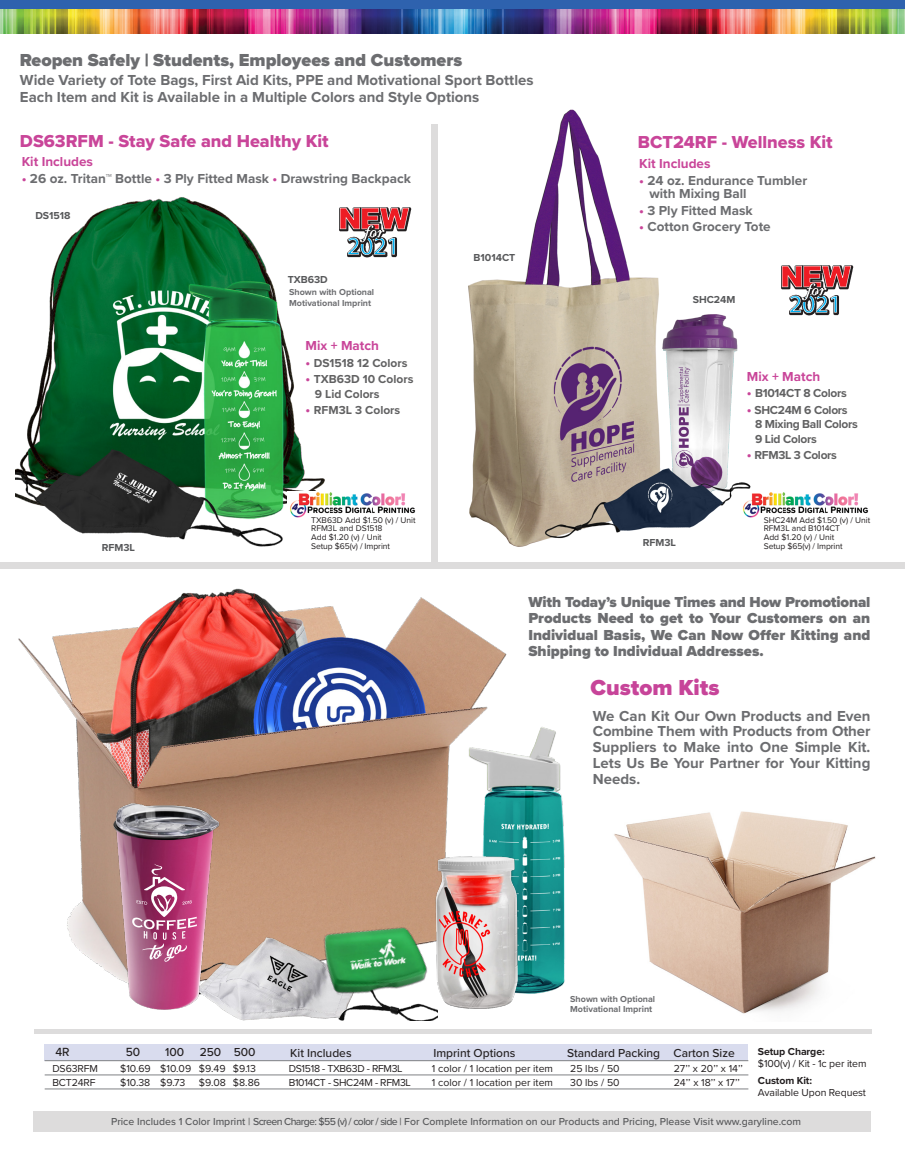
<style>
.page{position:relative;width:905px;height:1175px;background:#fff}
.page>*{position:absolute;margin:0;border:0;box-sizing:border-box;transform-origin:0 0}
.t1{font:900 22.5px "Proxima Nova";color:#c74499}
.Paragraph_Style_1{font:18px "Proxima Nova Extrabld";color:#c94599}
.t2{font:900 18px "Proxima Nova";color:#6c6d70}
.t3{font:700 15px/15.8px "Proxima Nova";color:#6c6d70;text-align:justify}
.t4{font:900 15px/16.5px "Proxima Nova";color:#6c6d70;text-align:justify}
.t5{font:700 13.5px "Proxima Nova";color:#6c6d70}
.t6{font:700 13.5px "Proxima Nova";color:#c94599}
.t7{font:500 12.3px "Proxima Nova";color:#231f20}
.Paragraph_Style_1-2{font:700 12px "Proxima Nova";letter-spacing:-.025em;color:#616162}
.t8{font:500 12px "Proxima Nova";color:#231f20}
.Paragraph_Style_1-3{font:700 12px "Proxima Nova";color:#616162}
.t9{font:10.5px "Proxima Nova";letter-spacing:-.01em;color:#231f20}
.t10{font:500 10.5px "Proxima Nova";color:#57585a}
.t11{font:10.5px "Proxima Nova";letter-spacing:-.03em;color:#231f20}
.t12{font:700 10.5px "Proxima Nova";color:#57585a}
.t13{font:700 10.5px "Proxima Nova";letter-spacing:-.01em;color:#231f20}
.t14{font:700 9px "Proxima Nova";color:#6c6d70}
.t15{font:8.55px "Proxima Nova";color:#231f20}
.s1{color:#c94599}
.s2{font-size:13.5px;color:#c94599}
</style>
<div class="page">
<div style="left:34px;top:1111px;width:837px;height:20px;background:#dddcdc"></div>
<div style="left:0;top:0;width:904px;height:9px;background:#2e62ae"></div>
<img style="left:468px;top:9px;width:429px;height:24px">
<img style="left:0;top:9px;width:468px;height:24px">
<img style="left:897px;top:9px;width:7px;height:24px">
<img style="left:614px;top:811px;width:262px;height:203px">
<img style="left:0;top:469px;width:576px;height:607px">
<img style="left:425px;top:109px;width:326px;height:445px">
<img style="left:16px;top:197px;width:340px;height:355px">
<div style="left:34px;top:1029px;width:837px;height:5px;background:#dddcdc"></div>
<div style="left:45px;top:1044px;width:703px;height:16px;background:#d9dcee"></div>
<hr style="left:45px;top:1074px;width:703px;height:1px;background:#808285">
<hr style="left:45px;top:1088px;width:703px;height:1px;background:#808285">
<hr style="left:45px;top:1060px;width:703px;height:1px;background:#808285">
<div style="left:431px;top:124px;width:6px;height:444px;background:#dddcdc"></div>
<div style="left:0;top:562px;width:904px;height:6px;background:#dddcdc"></div>
<img style="left:338px;top:207px;width:73px;height:58px">
<img style="left:781px;top:265px;width:72px;height:51px">
<img style="left:287px;top:492px;width:129px;height:28px">
<img style="left:740px;top:492px;width:128px;height:28px">
<img style="left:222px;top:917px;width:215px;height:103px">
<img style="left:311px;top:909px;width:127px;height:105px">
<img style="left:467px;top:722px;width:107px;height:282px">
<img style="left:430px;top:854px;width:94px;height:158px">
<img style="left:106px;top:795px;width:116px;height:225px">
<svg style="left:132px;top:863px;width:65px;height:98px"></svg>
<p class="t2" style="left:20px;top:46px;width:444px">Reopen Safely | Students, Employees and Customers</p>
<p class="t3" style="left:20px;top:72px;width:515px">Wide Variety of Tote Bags, First Aid Kits, PPE and Motivational Sport Bottles</p>
<p class="t3" style="left:20px;top:88px;width:461px">Each Item and Kit is Available in a Multiple Colors and Style Options</p>
<p class="Paragraph_Style_1" style="left:20px;top:127px;width:310px">DS63RFM - Stay Safe and Healthy Kit</p>
<p class="t6" style="left:22px;top:152px;width:73px">Kit Includes</p>
<p class="t5" style="left:22px;top:168px;width:391px"><span class="s1">•</span> 26 oz. Tritan™ Bottle <span class="s1">•</span> 3 Ply Fitted Mask <span class="s1">•</span> Drawstring Backpack</p>
<p class="t12" style="left:35px;top:208px;width:37px">DS1518</p>
<p class="t12" style="left:102px;top:540px;width:35px">RFM3L</p>
<p class="t12" style="left:288px;top:272px;width:42px">TXB63D</p>
<p class="t14" style="left:289px;top:286px;width:86px">Shown with Optional</p>
<p class="t14" style="left:289px;top:296px;width:84px">Motivational Imprint</p>
<p class="t6" style="left:305px;top:336px;width:75px">Mix + Match</p>
<p class="Paragraph_Style_1-3" style="left:305px;top:354px;width:103px"><span class="s2">•</span> DS1518 12 Colors</p>
<p class="Paragraph_Style_1-3" style="left:305px;top:370px;width:109px"><span class="s2">•</span> TXB63D 10 Colors</p>
<p class="Paragraph_Style_1-3" style="left:315px;top:385px;width:66px">9 Lid Colors</p>
<p class="Paragraph_Style_1-3" style="left:305px;top:401px;width:96px"><span class="s2">•</span> RFM3L 3 Colors</p>
<p class="t15" style="left:311px;top:513px;width:106px">TXB63D Add $1.50 (v) / Unit</p>
<p class="t15" style="left:311px;top:522px;width:73px">RFM3L and DS1518</p>
<p class="t15" style="left:311px;top:530px;width:72px">Add $1.20 (v) / Unit</p>
<p class="t15" style="left:311px;top:540px;width:80px">Setup $65(v) / Imprint</p>
<p class="t12" style="left:473px;top:249px;width:43px">B1014CT</p>
<p class="Paragraph_Style_1" style="left:637px;top:129px;width:196px">BCT24RF - Wellness Kit</p>
<p class="t6" style="left:639px;top:154px;width:73px">Kit Includes</p>
<p class="t5" style="left:639px;top:170px;width:170px"><span class="s1">•</span> 24 oz. Endurance Tumbler</p>
<p class="t5" style="left:649px;top:184px;width:99px">with Mixing Ball</p>
<p class="t5" style="left:639px;top:200px;width:115px"><span class="s1">•</span> 3 Ply Fitted Mask</p>
<p class="t5" style="left:639px;top:217px;width:133px"><span class="s1">•</span> Cotton Grocery Tote</p>
<p class="t12" style="left:692px;top:292px;width:44px">SHC24M</p>
<p class="t12" style="left:642px;top:534px;width:35px">RFM3L</p>
<p class="t6" style="left:746px;top:366px;width:75px">Mix + Match</p>
<p class="Paragraph_Style_1-2" style="left:746px;top:384px;width:101px"><span class="s2">•</span> B1014CT 8 Colors</p>
<p class="Paragraph_Style_1-2" style="left:746px;top:401px;width:102px"><span class="s2">•</span> SHC24M 6 Colors</p>
<p class="Paragraph_Style_1-2" style="left:755px;top:415px;width:104px">8 Mixing Ball Colors</p>
<p class="Paragraph_Style_1-2" style="left:755px;top:430px;width:63px">9 Lid Colors</p>
<p class="Paragraph_Style_1-2" style="left:746px;top:446px;width:92px"><span class="s2">•</span> RFM3L 3 Colors</p>
<p class="t15" style="left:763px;top:513px;width:108px">SHC24M Add $1.50 (v) / Unit</p>
<p class="t15" style="left:763px;top:522px;width:78px">RFM3L and B1014CT</p>
<p class="t15" style="left:763px;top:530px;width:72px">Add $1.20 (v) / Unit</p>
<p class="t15" style="left:763px;top:540px;width:80px">Setup $65(v) / Imprint</p>
<p class="t4" style="left:528px;top:593px;width:343px">With Today’s Unique Times and How Promotional Products Need to get to Your Customers on an Individual Basis, We Can Now Offer Kitting and Shipping to Individual Addresses.</p>
<p class="t1" style="left:590px;top:671px;width:130px">Custom Kits</p>
<p class="t3" style="left:593px;top:707px;width:279px">We Can Kit Our Own Products and Even Combine Them with Products from Other Suppliers to Make into One Simple Kit.<br>Lets Us Be Your Partner for Your Kitting Needs.</p>
<p class="t14" style="left:570px;top:992px;width:86px">Shown with Optional</p>
<p class="t14" style="left:570px;top:1002px;width:84px">Motivational Imprint</p>
<p class="t7" style="left:126px;top:1043px;width:16px">50</p>
<p class="t8" style="left:165px;top:1043px;width:21px">100</p>
<p class="t8" style="left:200px;top:1043px;width:57px">250 500</p>
<p class="t8" style="left:290px;top:1044px;width:63px">Kit Includes</p>
<p class="t8" style="left:433px;top:1044px;width:83px">Imprint Options</p>
<p class="t8" style="left:567px;top:1044px;width:94px">Standard Packing</p>
<p class="t8" style="left:673px;top:1044px;width:63px">Carton Size</p>
<p class="t7" style="left:55px;top:1043px;width:16px">4R</p>
<p class="t13" style="left:758px;top:1044px;width:68px">Setup Charge:</p>
<p class="t9" style="left:758px;top:1056px;width:110px">$100(v) / Kit - 1c per item</p>
<p class="t13" style="left:758px;top:1072px;width:55px">Custom Kit:</p>
<p class="t9" style="left:758px;top:1084px;width:110px">Available Upon Request</p>
<p class="t9" style="left:120px;top:1060px;width:32px">$10.69</p>
<p class="t9" style="left:120px;top:1074px;width:32px">$10.38</p>
<p class="t9" style="left:160px;top:1060px;width:32px">$10.09</p>
<p class="t9" style="left:160px;top:1074px;width:27px">$9.73</p>
<p class="t9" style="left:199px;top:1060px;width:28px">$9.49</p>
<p class="t9" style="left:199px;top:1074px;width:29px">$9.08</p>
<p class="t9" style="left:233px;top:1060px;width:25px">$9.13</p>
<p class="t9" style="left:233px;top:1074px;width:29px">$8.86</p>
<p class="t11" style="left:289px;top:1060px;width:115px">DS1518 - TXB63D - RFM3L</p>
<p class="t9" style="left:432px;top:1060px;width:123px">1 color / 1 location per item</p>
<p class="t9" style="left:570px;top:1060px;width:51px">25 lbs / 50</p>
<p class="t9" style="left:673px;top:1060px;width:71px">27’’ x 20’’ x 14’’</p>
<p class="t9" style="left:52px;top:1060px;width:47px">DS63RFM</p>
<p class="t9" style="left:52px;top:1074px;width:45px">BCT24RF</p>
<p class="t11" style="left:289px;top:1074px;width:124px">B1014CT - SHC24M - RFM3L</p>
<p class="t9" style="left:432px;top:1074px;width:123px">1 color / 1 location per item</p>
<p class="t9" style="left:570px;top:1075px;width:51px">30 lbs / 50</p>
<p class="t9" style="left:673px;top:1075px;width:68px">24’’ x 18’’ x 17’’</p>
<p class="t10" style="left:111px;top:1114px;width:691px">Price Includes 1 Color Imprint | Screen Charge: $55 (v) / color / side | For Complete Information on our Products and Pricing, Please Visit www.garyline.com</p>
</div>
